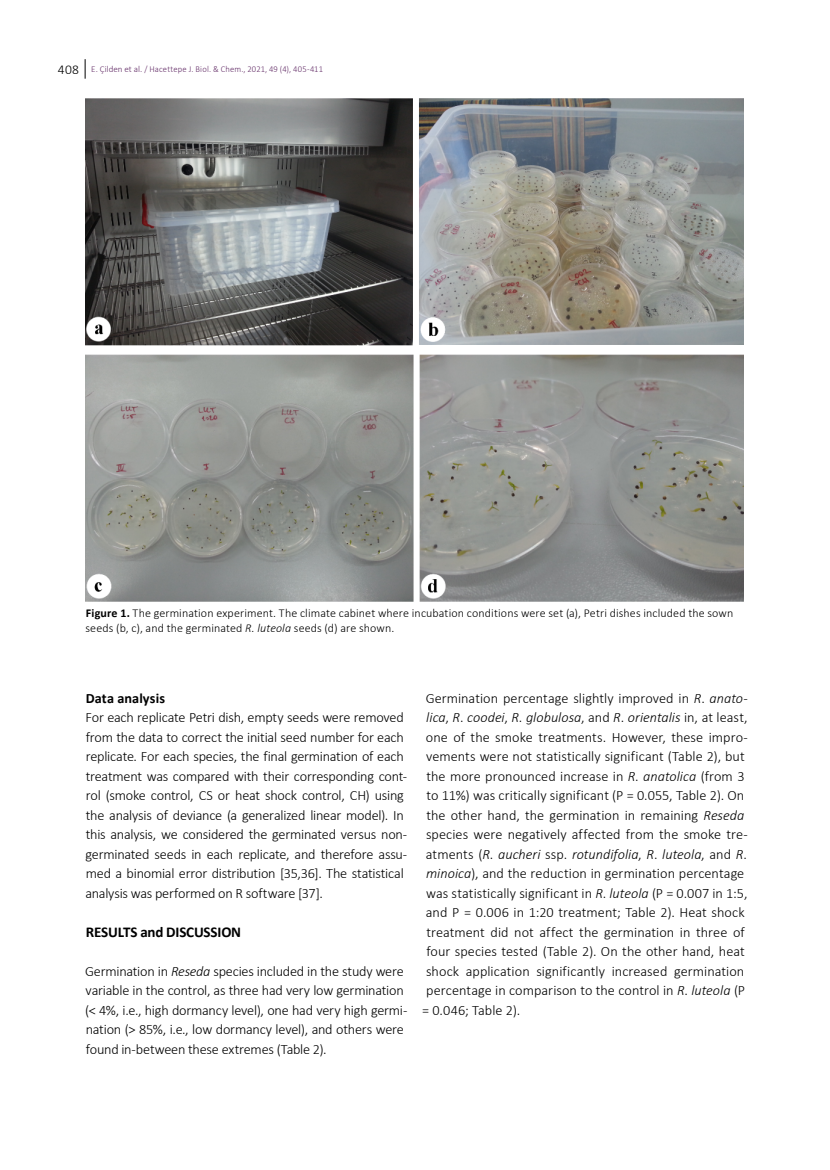
<style>
.page{position:relative;width:830px;height:1170px;background:#fff}
.page>*{position:absolute;margin:0;border:0;box-sizing:border-box;transform-origin:0 0}
.t1{font:700 15px "Calibri";letter-spacing:-.015em;color:#000}
.t2{font:300 14.25px/19.5px "Calibri";letter-spacing:-.01em;color:#000}
.t3{font:italic 300 14.25px "Calibri";color:#000}
.t4{font:700 14.25px "Calibri";letter-spacing:.01em;color:#000}
.t5{font:300 12px/15px "Calibri";letter-spacing:.01em;color:#000}
.t6{font:300 9px "Calibri";letter-spacing:.015em;color:#642e68}
.s1{font-size:13.5px;color:#000}
.s2{font-weight:700}
.s3{font-style:italic}
.s4{font-style:normal}
</style>
<div class="page">
<svg style="left:85px;top:59px;width:1px;height:20px"></svg>
<img style="left:85px;top:98px;width:658px;height:503px">
<p class="t6" style="left:58px;top:63px;width:266px"><span class="s1">408</span> E. Çilden et al. / Hacettepe J. Biol. &amp; Chem., 2021, 49 (4), 405-411</p>
<p class="t5" style="left:85px;top:605px;width:649px"><span class="s2">Figure 1.</span> The germination experiment. The climate cabinet where incubation conditions were set (a), Petri dishes included the sown seeds (b, c), and the germinated <span class="s3">R. luteola</span> seeds (d) are shown.</p>
<p class="t4" style="left:86px;top:687px;width:81px">Data analysis</p>
<p class="t2" style="left:85px;top:707px;width:323px">For each replicate Petri dish, empty seeds were removed from the data to correct the initial seed number for each replicate. For each species, the final germination of each treatment was compared with their corresponding cont&shy;rol (smoke control, CS or heat shock control, CH) using the analysis of deviance (a generalized linear model). In this analysis, we considered the germinated versus non&shy;germinated seeds in each replicate, and therefore assu&shy;med a binomial error distribution [35,36]. The statistical analysis was performed on R software [37].</p>
<p class="t1" style="left:86px;top:921px;width:157px">RESULTS and DISCUSSION</p>
<p class="t2" style="left:85px;top:961px;width:323px">Germination in <span class="s3">Reseda</span> species included in the study were variable in the control, as three had very low germination (&lt; 4%, i.e., high dormancy level), one had very high germi&shy;nation (&gt; 85%, i.e., low dormancy level), and others were found in-between these extremes (Table 2).</p>
<p class="t2" style="left:425px;top:688px;width:323px">Germination percentage slightly improved in <span class="s3">R</span>. <span class="s3">anato-</span></p>
<p class="t3" style="left:426px;top:708px;width:322px">lica<span class="s4">,</span> R<span class="s4">.</span> coodei<span class="s4">,</span> R<span class="s4">.</span> globulosa<span class="s4">, and</span> R<span class="s4">.</span> orientalis <span class="s4">in, at least,</span></p>
<p class="t2" style="left:426px;top:727px;width:323px">one of the smoke treatments. However, these impro-</p>
<p class="t2" style="left:426px;top:746px;width:320px">vements were not statistically significant (Table 2), but</p>
<p class="t2" style="left:426px;top:766px;width:319px">the more pronounced increase in <span class="s3">R</span>. <span class="s3">anatolica</span> (from 3</p>
<p class="t2" style="left:426px;top:785px;width:319px">to 11%) was critically significant (P = 0.055, Table 2). On</p>
<p class="t2" style="left:426px;top:805px;width:319px">the other hand, the germination in remaining <span class="s3">Reseda</span></p>
<p class="t2" style="left:426px;top:824px;width:323px">species were negatively affected from the smoke tre-</p>
<p class="t3" style="left:425px;top:845px;width:322px"><span class="s4">atments (</span>R<span class="s4">.</span> aucheri <span class="s4">ssp.</span> rotundifolia<span class="s4">,</span> R<span class="s4">.</span> luteola<span class="s4">, and</span> R<span class="s4">.</span></p>
<p class="t2" style="left:426px;top:863px;width:319px"><span class="s3">minoica</span>), and the reduction in germination percentage</p>
<p class="t2" style="left:426px;top:883px;width:322px">was statistically significant in <span class="s3">R</span>. <span class="s3">luteola</span> (P = 0.007 in 1:5,</p>
<p class="t2" style="left:425px;top:902px;width:320px">and P = 0.006 in 1:20 treatment; Table 2). Heat shock</p>
<p class="t2" style="left:426px;top:922px;width:320px">treatment did not affect the germination in three of</p>
<p class="t2" style="left:426px;top:941px;width:320px">four species tested (Table 2). On the other hand, heat</p>
<p class="t2" style="left:426px;top:961px;width:319px">shock application significantly increased germination</p>
<p class="t2" style="left:426px;top:980px;width:320px">percentage in comparison to the control in <span class="s3">R</span>. <span class="s3">luteola</span> (P</p>
<p class="t2" style="left:422px;top:1000px;width:99px">= 0.046; Table 2).</p>
</div>
